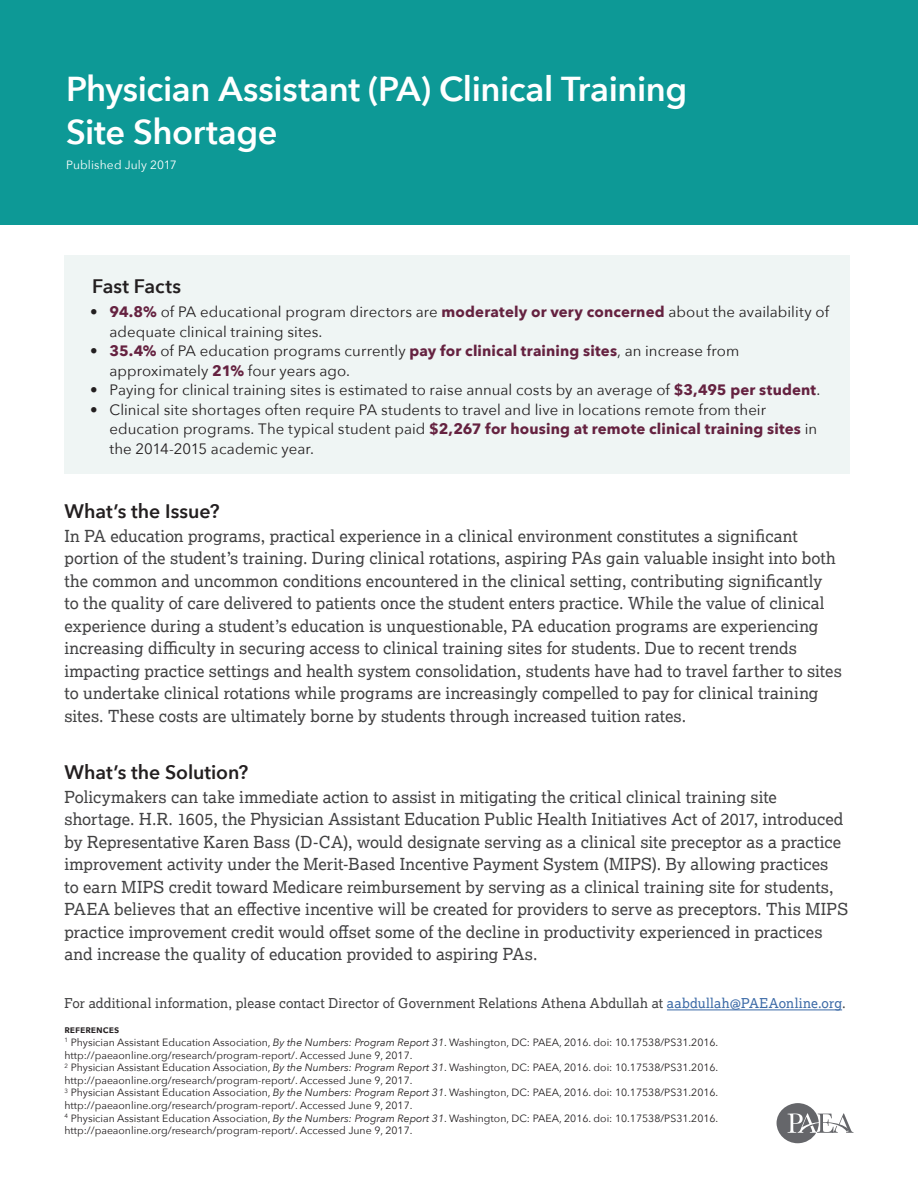
<style>
.page{position:relative;width:918px;height:1188px;background:#fff}
.page>*{position:absolute;margin:0;border:0;box-sizing:border-box;transform-origin:0 0}
.headline{font:600 34.5px/43.5px "Avenir Next";letter-spacing:-.01em;color:#fff}
.Subhead_1{font:600 19.5px "Avenir Next";color:#231f20}
.subhed{font:600 19.5px "Avenir Next";letter-spacing:-.005em;color:#231f20}
.body{font:16.5px/22.5px "Lexia";letter-spacing:.005em;color:#414142}
.t1{font:15px/19.5px "Avenir Next";letter-spacing:.005em;color:#231f20}
.Body_copy_2{font:13.5px "Lexia";letter-spacing:.01em;color:#414142}
.publish_date{font:12px "Avenir Next";letter-spacing:.01em;color:#fff}
.Reference{font:10.5px/12.6px "Avenir Next";color:#231f20}
.Reference-2{font:600 10.5px "Avenir Next";color:#231f20}
.s1{font-weight:700;color:#652240}
.s2{color:#3a69a6}
.s3{font-style:italic}
</style>
<div class="page">
<div style="left:0;top:0;width:918px;height:225px;background:#0d9996"></div>
<svg style="left:777px;top:1103px;width:77px;height:40px"></svg>
<div style="left:64px;top:256px;width:786px;height:218px;background:#eff5f4"></div>
<hr style="left:667px;top:1009px;width:175px;height:1px;background:#3a69a6">
<p class="headline" style="left:66px;top:66px;width:623px">Physician Assistant (PA) Clinical Training<br>Site Shortage</p>
<p class="publish_date" style="left:66px;top:155px;width:112px">Published July 2017</p>
<p class="Subhead_1" style="left:92px;top:270px;width:91px">Fast Facts</p>
<p class="t1" style="left:110px;top:301px;width:721px;text-indent:-20px">• <span class="s1">94.8%</span> of PA educational program directors are <span class="s1">moderately or very concerned</span> about the availability of adequate clinical training sites.</p>
<p class="t1" style="left:110px;top:340px;width:631px;text-indent:-20px">• <span class="s1">35.4%</span> of PA education programs currently <span class="s1">pay for clinical training sites</span>, an increase from approximately <span class="s1">21%</span> four years ago.</p>
<p class="t1" style="left:90px;top:379px;width:732px">• Paying for clinical training sites is estimated to raise annual costs by an average of <span class="s1">$3,495 per student</span>.</p>
<p class="t1" style="left:110px;top:399px;width:709px;text-indent:-20px">• Clinical site shortages often require PA students to travel and live in locations remote from their education programs. The typical student paid <span class="s1">$2,267 for housing at remote clinical training sites</span> in the 2014-2015 academic year.</p>
<p class="Subhead_1" style="left:64px;top:494px;width:157px">What’s the Issue?</p>
<p class="body" style="left:64px;top:524px;width:779px">In PA education programs, practical experience in a clinical environment constitutes a significant portion of the student’s training. During clinical rotations, aspiring PAs gain valuable insight into both the common and uncommon conditions encountered in the clinical setting, contributing significantly<br>to the quality of care delivered to patients once the student enters practice. While the value of clinical experience during a student’s education is unquestionable, PA education programs are experiencing increasing difficulty in securing access to clinical training sites for students. Due to recent trends impacting practice settings and health system consolidation, students have had to travel farther to sites to undertake clinical rotations while programs are increasingly compelled to pay for clinical training sites. These costs are ultimately borne by students through increased tuition rates.</p>
<p class="subhed" style="left:64px;top:755px;width:185px">What’s the Solution?</p>
<p class="body" style="left:64px;top:785px;width:785px">Policymakers can take immediate action to assist in mitigating the critical clinical training site shortage. H.R. 1605, the Physician Assistant Education Public Health Initiatives Act of 2017, introduced by Representative Karen Bass (D-CA), would designate serving as a clinical site preceptor as a practice improvement activity under the Merit-Based Incentive Payment System (MIPS). By allowing practices<br>to earn MIPS credit toward Medicare reimbursement by serving as a clinical training site for students, PAEA believes that an effective incentive will be created for providers to serve as preceptors. This MIPS practice improvement credit would offset some of the decline in productivity experienced in practices and increase the quality of education provided to aspiring PAs.</p>
<p class="Body_copy_2" style="left:64px;top:995px;width:783px">For additional information, please contact Director of Government Relations Athena Abdullah at <span class="s2">aabdullah@PAEAonline.org</span>.</p>
<p class="Reference-2" style="left:64px;top:1021px;width:56px">references</p>
<p class="Reference" style="left:64px;top:1036px;width:655px"><sup>1</sup> Physician Assistant Education Association, <span class="s3">By the Numbers: Program Report 31</span>. Washington, DC: PAEA, 2016. doi: 10.17538/PS31.2016. http://paeaonline.org/research/program-report/. Accessed June 9, 2017.</p>
<p class="Reference" style="left:64px;top:1061px;width:655px"><sup>2</sup> Physician Assistant Education Association, <span class="s3">By the Numbers: Program Report 31</span>. Washington, DC: PAEA, 2016. doi: 10.17538/PS31.2016. http://paeaonline.org/research/program-report/. Accessed June 9, 2017.</p>
<p class="Reference" style="left:64px;top:1086px;width:655px"><sup>3</sup> Physician Assistant Education Association, <span class="s3">By the Numbers: Program Report 31</span>. Washington, DC: PAEA, 2016. doi: 10.17538/PS31.2016. http://paeaonline.org/research/program-report/. Accessed June 9, 2017.</p>
<p class="Reference" style="left:64px;top:1111px;width:655px"><sup>4</sup> Physician Assistant Education Association, <span class="s3">By the Numbers: Program Report 31</span>. Washington, DC: PAEA, 2016. doi: 10.17538/PS31.2016. http://paeaonline.org/research/program-report/. Accessed June 9, 2017.</p>
</div>
